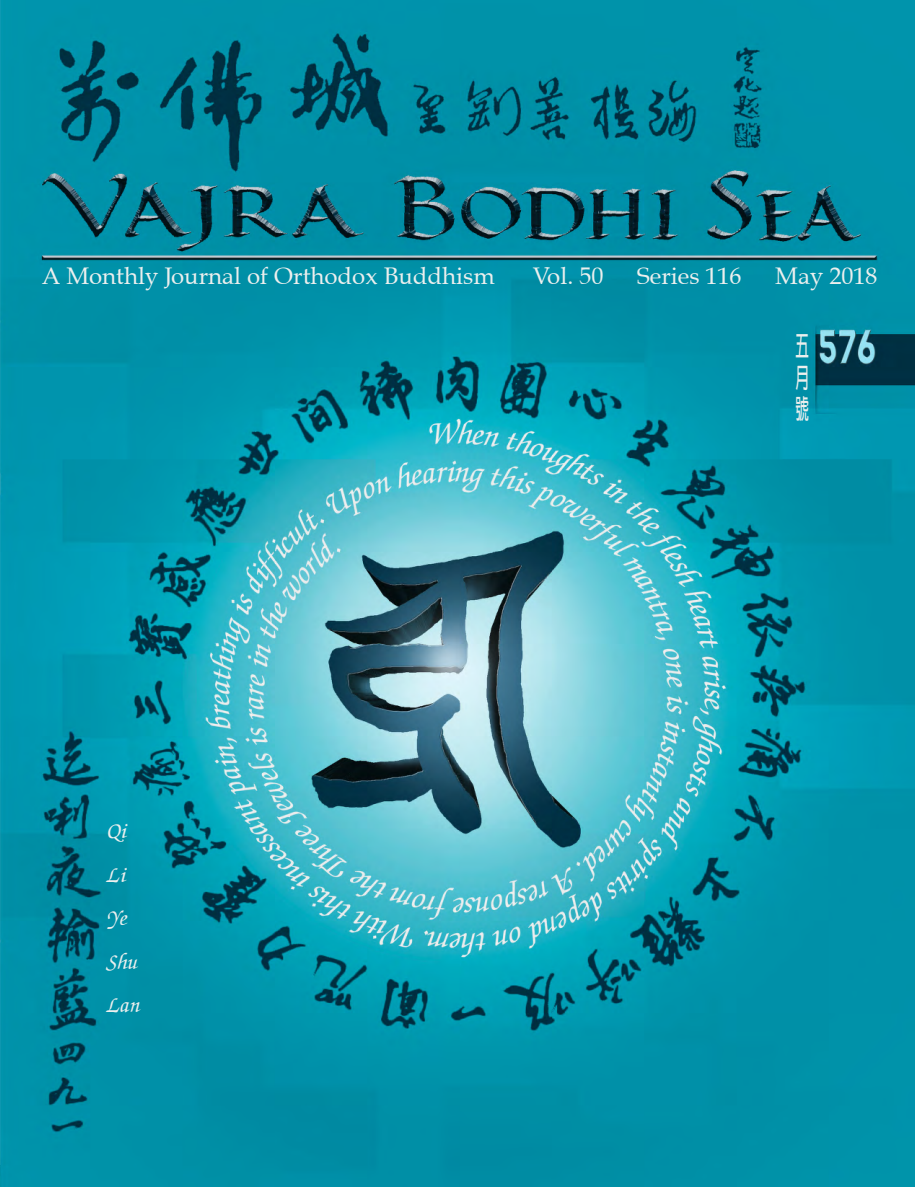
<style>
.page{position:relative;width:915px;height:1187px;background:#fff}
.page>*{position:absolute;margin:0;border:0;box-sizing:border-box;transform-origin:0 0}
.t1{font:700 27px/31.5px "AR New Hei B5";color:#ecefee;text-align:justify;scale:.5 1}
.t2{font:24px "Queens Park";color:#ecefee}
.t3{font:italic 22.5px/43.5px "Zapf Chancery";color:#ecefee}
</style>
<div class="page">
<img style="left:0;top:0;width:914px;height:1186px">
<p class="t2" style="left:42px;top:262px;width:454px">A Monthly Journal of Orthodox Buddhism</p>
<p class="t2" style="left:532px;top:262px;width:72px">Vol. 50</p>
<p class="t2" style="left:637px;top:262px;width:106px">Series 116</p>
<p class="t2" style="left:775px;top:262px;width:104px">May 2018</p>
<p class="t3" style="left:108px;top:810px;width:34px">Qi<br>Li<br>Ye<br>Shu<br>Lan</p>
<p class="t1" style="left:795px;top:330px;width:28px">五月號</p>
</div>
